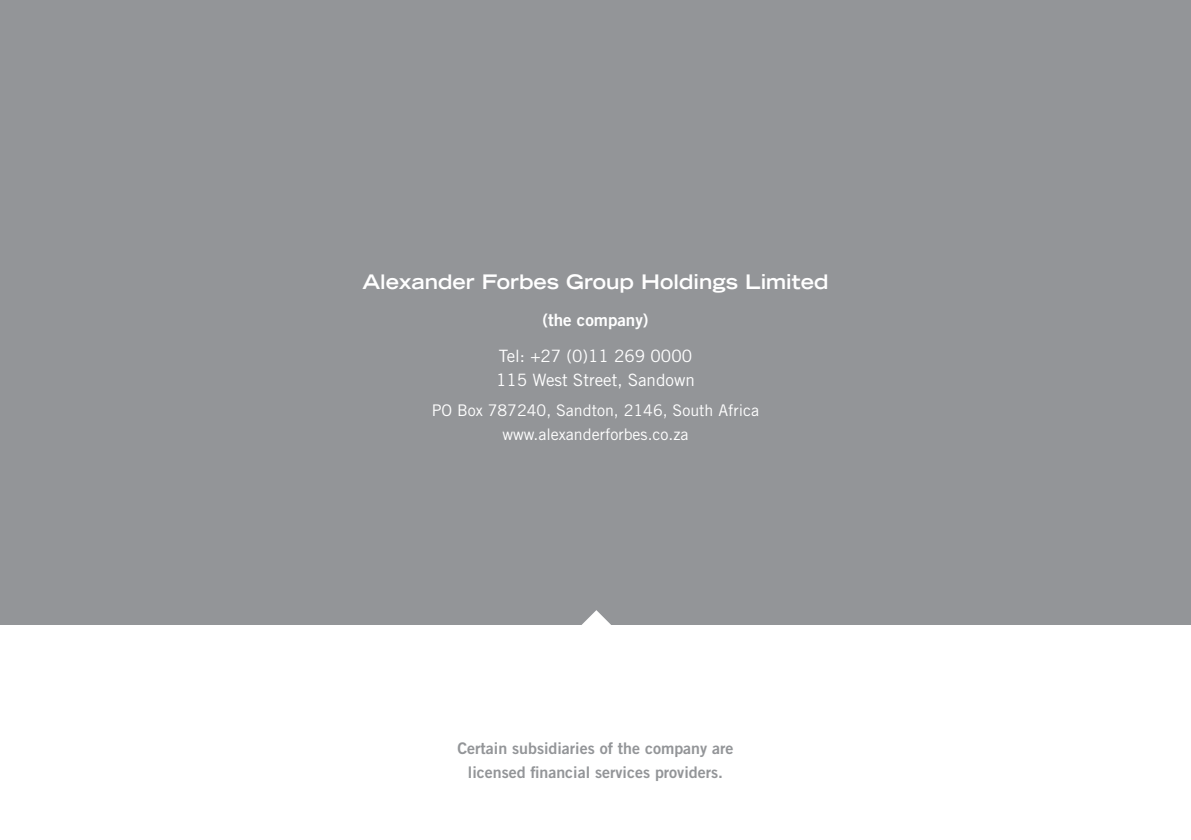
<style>
.page{position:relative;width:1191px;height:840px;background:#fff}
.page>*{position:absolute;margin:0;border:0;box-sizing:border-box;transform-origin:0 0}
.t1{font:700 expanded 20px "Trade Gothic LT Std";color:#fff}
.t2{font:17px/24px "Trade Gothic LT Std";color:#fff}
.t3{font:17px "Trade Gothic LT Std Bd 2";color:#fff}
.t4{font:16px/24px "Trade Gothic LT Std Bd 2";color:#939598;text-align:center}
.t5{font:16px/24px "Trade Gothic LT Std";color:#fff;text-align:center}
</style>
<div class="page">
<div style="left:0;top:0;width:1191px;height:624px;background:#939598"></div>
<svg style="left:558px;top:610px;width:77px;height:15px"></svg>
<p class="t1" style="left:362px;top:268px;width:467px">Alexander Forbes Group Holdings Limited</p>
<p class="t3" style="left:542px;top:310px;width:108px">(the company)</p>
<p class="t2" style="left:496px;top:343px;width:200px">Tel: +27 (0)11 269 0000<br>115 West Street, Sandown</p>
<p class="t5" style="left:432px;top:397px;width:329px">PO Box 787240, Sandton, 2146, South Africa www.alexanderforbes.co.za</p>
<p class="t4" style="left:457px;top:735px;width:277px">Certain subsidiaries of the company are licensed financial services providers.</p>
</div>
